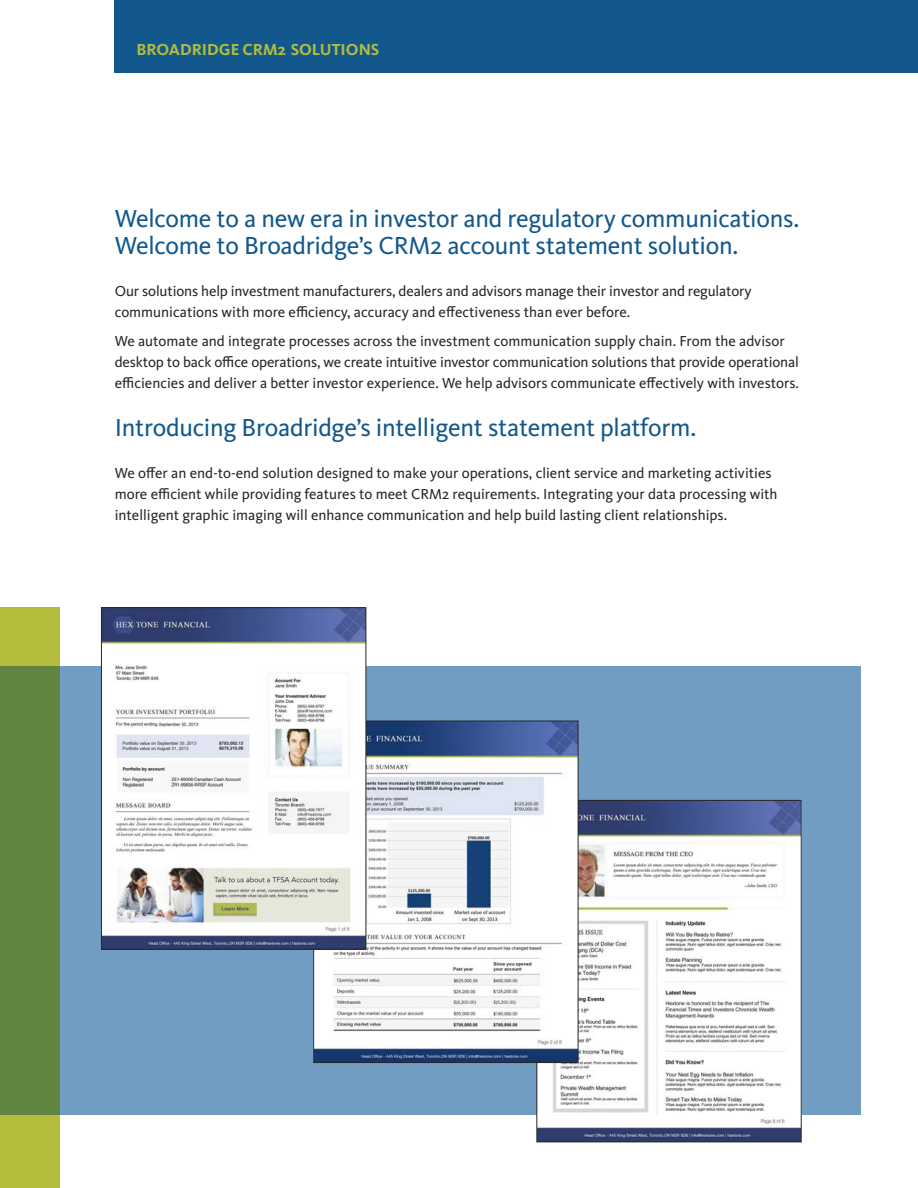
<style>
.page{position:relative;width:918px;height:1188px;background:#fff}
.page>*{position:absolute;margin:0;border:0;box-sizing:border-box;transform-origin:0 0}
.t1{font:25.5px/27px "Kievit Pro";letter-spacing:-.01em;color:#12588c}
.t2{font:700 16.5px "Kievit Pro";color:#b4bc3c}
.t3{font:15px/21px "Kievit Pro";color:#272627}
</style>
<div class="page">
<div style="left:0;top:667px;width:861px;height:448px;background:#719dc3"></div>
<img style="left:539px;top:802px;width:260px;height:338px">
<div style="left:0;top:608px;width:59px;height:580px;background:#b4bc3c"></div>
<div style="left:0;top:667px;width:59px;height:448px;background:#618541"></div>
<div style="left:115px;top:0;width:803px;height:73px;background:#12588c"></div>
<img style="left:315px;top:723px;width:261px;height:338px">
<div style="left:313px;top:721px;width:265px;height:342px;border:1px solid #272627"></div>
<img style="left:103px;top:610px;width:261px;height:337px">
<div style="left:101px;top:608px;width:265px;height:341px;border:1px solid #272627"></div>
<p class="t2" style="left:137px;top:43px;width:244px">BROADRIDGE CRM2 SOLUTIONS</p>
<h1 class="t1" style="left:115px;top:207px;width:686px">Welcome to a new era in investor and regulatory communications.<br>Welcome to Broadridge’s CRM2 account statement solution.</h1>
<p class="t3" style="left:115px;top:282px;width:638px">Our solutions help investment manufacturers, dealers and advisors manage their investor and regulatory communications with more efficiency, accuracy and effectiveness than ever before.</p>
<p class="t3" style="left:115px;top:332px;width:686px">We automate and integrate processes across the investment communication supply chain. From the advisor desktop to back office operations, we create intuitive investor communication solutions that provide operational efficiencies and deliver a better investor experience. We help advisors communicate effectively with investors.</p>
<h1 class="t1" style="left:115px;top:416px;width:583px">Introducing Broadridge’s intelligent statement platform.</h1>
<p class="t3" style="left:115px;top:464px;width:664px">We offer an end-to-end solution designed to make your operations, client service and marketing activities more efficient while providing features to meet CRM2 requirements. Integrating your data processing with intelligent graphic imaging will enhance communication and help build lasting client relationships.</p>
</div>
